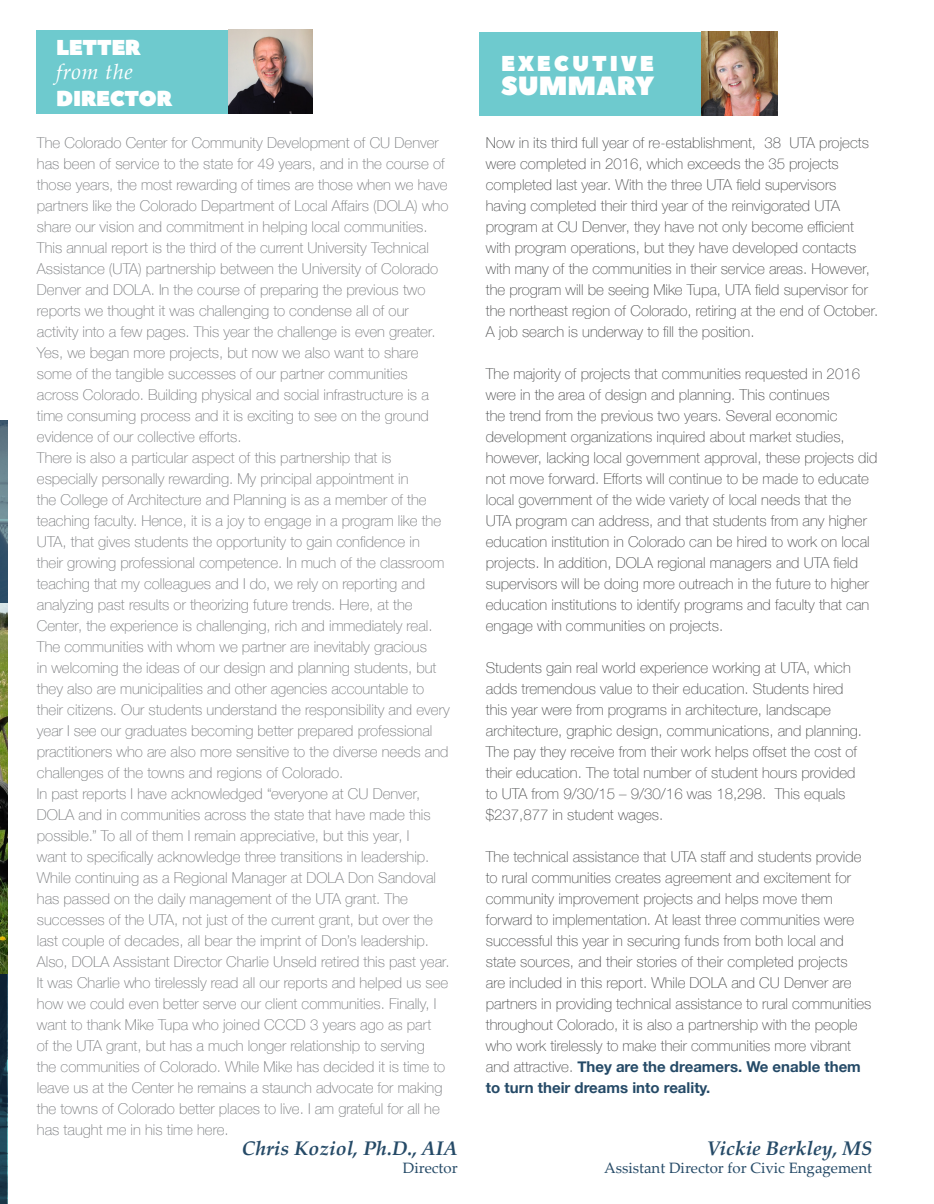
<style>
.page{position:relative;width:934px;height:1204px;background:#fff}
.page>*{position:absolute;margin:0;border:0;box-sizing:border-box;transform-origin:0 0}
.t1{font:26.25px "Peace Sans";color:#fff}
.t2{font:21.6px "Peace Sans";letter-spacing:-.02em;color:#fff}
.t3{font:21.6px "Peace Sans";letter-spacing:.135em;color:#fff}
.t4{font:italic 21.6px "Palatino";letter-spacing:.03em;color:#fff}
.t5{font:italic 700 19.65px "Palatino Linotype";color:#254a67}
.t6{font:100 15px/21px "Helvetica Neue";color:#76787b}
.t7{font:100 15px/21px "Helvetica Neue";color:#4b4c4d}
.t8{font:15px "Palatino Linotype";color:#254a67}
.s1{font-weight:700;color:#254a67}
</style>
<div class="page">
<div style="left:479px;top:32px;width:222px;height:83px;background:#6ecace"></div>
<div style="left:37px;top:30px;width:191px;height:83px;background:#6ecace"></div>
<img style="left:228px;top:30px;width:84px;height:84px">
<img style="left:701px;top:31px;width:76px;height:85px">
<svg style="left:0;top:973px;width:7px;height:230px;background:#153243"></svg>
<img style="left:0;top:602px;width:7px;height:371px">
<img style="left:0;top:421px;width:7px;height:181px">
<p class="t2" style="left:56px;top:33px;width:86px">LETTER</p>
<p class="t4" style="left:56px;top:53px;width:78px">from the</p>
<p class="t2" style="left:56px;top:83px;width:117px">DIRECTOR</p>
<p class="t6" style="left:37px;top:131px;width:413px">The Colorado Center for Community Development of CU Denver has been of service to the state for 49 years, and in the course of those years, the most rewarding of times are those when we have partners like the Colorado Department of Local Affairs (DOLA) who share our vision and commitment in helping local communities.<br>This annual report is the third of the current University Technical Assistance (UTA) partnership between the University of Colorado Denver and DOLA. In the course of preparing the previous two reports we thought it was challenging to condense all of our activity into a few pages. This year the challenge is even greater.<br>Yes, we began more projects, but now we also want to share some of the tangible successes of our partner communities across Colorado. Building physical and social infrastructure is a time consuming process and it is exciting to see on the ground evidence of our collective efforts.</p>
<p class="t6" style="left:37px;top:446px;width:414px">There is also a particular aspect of this partnership that is especially personally rewarding. My principal appointment in<br>the College of Architecture and Planning is as a member of the teaching faculty. Hence, it is a joy to engage in a program like the UTA, that gives students the opportunity to gain confidence in their growing professional competence. In much of the classroom teaching that my colleagues and I do, we rely on reporting and analyzing past results or theorizing future trends. Here, at the Center, the experience is challenging, rich and immediately real.<br>The communities with whom we partner are inevitably gracious<br>in welcoming the ideas of our design and planning students, but they also are municipalities and other agencies accountable to their citizens. Our students understand the responsibility and every year I see our graduates becoming better prepared professional practitioners who are also more sensitive to the diverse needs and challenges of the towns and regions of Colorado.</p>
<p class="t6" style="left:37px;top:782px;width:414px">In past reports I have acknowledged “everyone at CU Denver, DOLA and in communities across the state that have made this possible.” To all of them I remain appreciative, but this year, I<br>want to specifically acknowledge three transitions in leadership.<br>While continuing as a Regional Manager at DOLA Don Sandoval has passed on the daily management of the UTA grant. The successes of the UTA, not just of the current grant, but over the last couple of decades, all bear the imprint of Don’s leadership.<br>Also, DOLA Assistant Director Charlie Unseld retired this past year.<br>It was Charlie who tirelessly read all our reports and helped us see how we could even better serve our client communities. Finally, I want to thank Mike Tupa who joined CCCD 3 years ago as part<br>of the UTA grant, but has a much longer relationship to serving<br>the communities of Colorado. While Mike has decided it is time to leave us at the Center he remains a staunch advocate for making the towns of Colorado better places to live. I am grateful for all he has taught me in his time here.</p>
<p class="t5" style="left:242px;top:1134px;width:217px">Chris Koziol, Ph.D., AIA</p>
<p class="t8" style="left:402px;top:1157px;width:56px">Director</p>
<p class="t3" style="left:501px;top:49px;width:154px">EXECUTIVE</p>
<p class="t1" style="left:501px;top:68px;width:154px">SUMMARY</p>
<p class="t7" style="left:485px;top:131px;width:394px">Now in its third full year of re-establishment, 38 UTA projects were completed in 2016, which exceeds the 35 projects completed last year. With the three UTA field supervisors having completed their third year of the reinvigorated UTA program at CU Denver, they have not only become efficient with program operations, but they have developed contacts with many of the communities in their service areas. However, the program will be seeing Mike Tupa, UTA field supervisor for the northeast region of Colorado, retiring at the end of October.<br>A job search is underway to fill the position.</p>
<p class="t7" style="left:485px;top:362px;width:393px">The majority of projects that communities requested in 2016 were in the area of design and planning. This continues<br>the trend from the previous two years. Several economic development organizations inquired about market studies, however, lacking local government approval, these projects did not move forward. Efforts will continue to be made to educate local government of the wide variety of local needs that the UTA program can address, and that students from any higher education institution in Colorado can be hired to work on local projects. In addition, DOLA regional managers and UTA field supervisors will be doing more outreach in the future to higher education institutions to identify programs and faculty that can engage with communities on projects.</p>
<p class="t7" style="left:485px;top:656px;width:377px">Students gain real world experience working at UTA, which adds tremendous value to their education. Students hired this year were from programs in architecture, landscape architecture, graphic design, communications, and planning.<br>The pay they receive from their work helps offset the cost of their education. The total number of student hours provided to UTA from 9/30/15 – 9/30/16 was 18,298. This equals $237,877 in student wages.</p>
<p class="t7" style="left:485px;top:845px;width:387px">The technical assistance that UTA staff and students provide to rural communities creates agreement and excitement for community improvement projects and helps move them forward to implementation. At least three communities were successful this year in securing funds from both local and state sources, and their stories of their completed projects<br>are included in this report. While DOLA and CU Denver are partners in providing technical assistance to rural communities throughout Colorado, it is also a partnership with the people who work tirelessly to make their communities more vibrant and attractive. <span class="s1">They are the dreamers. We enable them to turn their dreams into reality.</span></p>
<p class="t5" style="left:706px;top:1134px;width:167px">Vickie Berkley, MS</p>
<p class="t8" style="left:604px;top:1157px;width:269px">Assistant Director for Civic Engagement</p>
</div>
